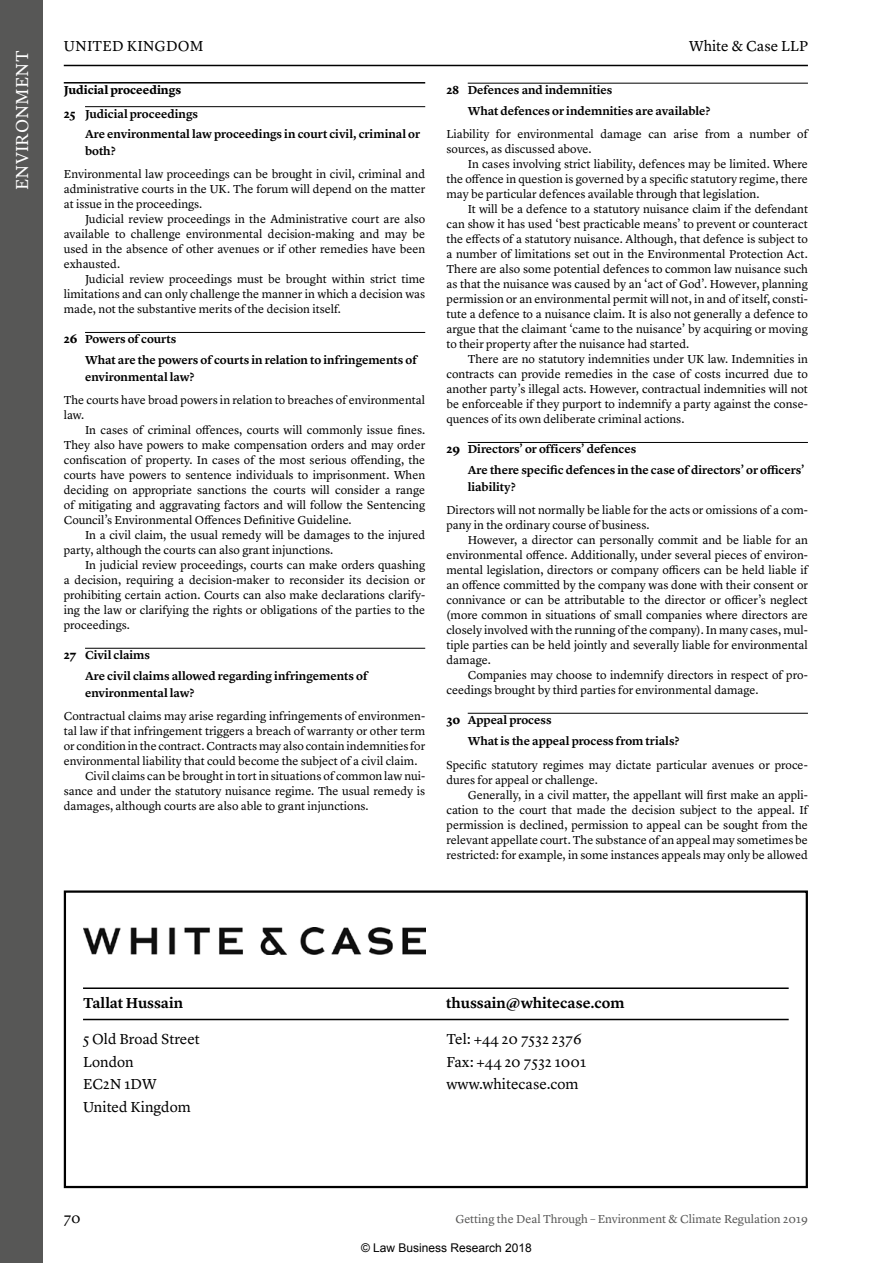
<style>
.page{position:relative;width:893px;height:1263px;background:#fff}
.page>*{position:absolute;margin:0;border:0;box-sizing:border-box;transform-origin:0 0}
.t1{font:18px "Lyon Text";letter-spacing:.015em;color:#fff}
.t2{font:15px/22.5px "Lyon Text";color:#000}
.t3{font:600 15px "Lyon Text";color:#000}
.t4{font:12px/15px "Lyon Text";color:#000;text-align:justify}
.t5{font:600 12px/20.7px "Lyon Text";color:#000}
.t6{font:12px "Lyon Text";color:#575756}
.t7{font:700 12px/23.5px "Lyon Text";color:#000}
.t8{font:12px "Arial";color:#000}
.s1{font-weight:600}
.s2{font-weight:700}
</style>
<div class="page">
<hr style="left:64px;top:65px;width:744px;height:1px;background:#000">
<div style="left:0;top:0;width:43px;height:1263px;background:#575756"></div>
<hr style="left:64px;top:82px;width:361px;height:2px;background:#000">
<hr style="left:85px;top:106px;width:340px;height:1px;background:#000">
<hr style="left:85px;top:332px;width:340px;height:1px;background:#000">
<hr style="left:85px;top:648px;width:340px;height:1px;background:#000">
<hr style="left:468px;top:83px;width:340px;height:1px;background:#000">
<hr style="left:468px;top:442px;width:340px;height:1px;background:#000">
<hr style="left:468px;top:713px;width:340px;height:1px;background:#000">
<hr style="left:83px;top:987px;width:706px;height:2px;background:#000">
<hr style="left:83px;top:1019px;width:706px;height:1px;background:#000">
<img style="left:83px;top:928px;width:342px;height:26px">
<div style="left:64px;top:890px;width:744px;height:298px;border:2px solid #000"></div>
<h1 class="t1" style="left:8px;top:190px;width:141px;rotate:-90deg">ENVIRONMENT</h1>
<p class="t2" style="left:64px;top:34px;width:141px">UNITED KINGDOM</p>
<p class="t2" style="left:689px;top:34px;width:120px">White &amp; Case LLP</p>
<p class="t7" style="left:64px;top:77px;width:136px">Judicial proceedings<br>25 <span class="s1">Judicial proceedings</span></p>
<p class="t5" style="left:85px;top:125px;width:337px;line-height:16.5px">Are environmental law proceedings in court civil, criminal or both?</p>
<p class="t4" style="left:64px;top:166px;width:363px">Environmental law proceedings can be brought in civil, criminal and administrative courts in the UK. The forum will depend on the matter at issue in the proceedings.</p>
<p class="t4" style="left:64px;top:211px;width:363px;text-indent:21px">Judicial review proceedings in the Administrative court are also available to challenge environmental decision-making and may be used in the absence of other avenues or if other remedies have been exhausted.</p>
<p class="t4" style="left:64px;top:271px;width:363px;text-indent:21px">Judicial review proceedings must be brought within strict time limitations and can only challenge the manner in which a decision was made, not the substantive merits of the decision itself.</p>
<p class="t5" style="left:85px;top:328px;width:333px;text-indent:-21px"><span class="s2">26</span> Powers of courts<br>What are the powers of courts in relation to infringements of</p>
<p class="t5" style="left:85px;top:365px;width:111px">environmental law?</p>
<p class="t4" style="left:64px;top:392px;width:363px">The courts have broad powers in relation to breaches of environmental law.</p>
<p class="t4" style="left:64px;top:422px;width:363px;text-indent:21px">In cases of criminal offences, courts will commonly issue fines.<br>They also have powers to make compensation orders and may order confiscation of property. In cases of the most serious offending, the courts have powers to sentence individuals to imprisonment. When deciding on appropriate sanctions the courts will consider a range of mitigating and aggravating factors and will follow the Sentencing Council’s Environmental Offences Definitive Guideline.</p>
<p class="t4" style="left:64px;top:527px;width:363px;text-indent:21px">In a civil claim, the usual remedy will be damages to the injured party, although the courts can also grant injunctions.</p>
<p class="t4" style="left:64px;top:557px;width:363px;text-indent:21px">In judicial review proceedings, courts can make orders quashing a decision, requiring a decision-maker to reconsider its decision or prohibiting certain action. Courts can also make declarations clarify&shy;ing the law or clarifying the rights or obligations of the parties to the proceedings.</p>
<p class="t5" style="left:85px;top:644px;width:284px;text-indent:-21px"><span class="s2">27</span> Civil claims<br>Are civil claims allowed regarding infringements of</p>
<p class="t5" style="left:85px;top:681px;width:111px">environmental law?</p>
<p class="t4" style="left:64px;top:707px;width:363px">Contractual claims may arise regarding infringements of environmen-</p>
<p class="t4" style="left:64px;top:722px;width:363px">tal law if that infringement triggers a breach of warranty or other term</p>
<p class="t4" style="left:64px;top:737px;width:363px">or condition in the contract. Contracts may also contain indemnities for</p>
<p class="t4" style="left:64px;top:752px;width:355px">environmental liability that could become the subject of a civil claim.</p>
<p class="t4" style="left:85px;top:767px;width:342px">Civil claims can be brought in tort in situations of common law nui-</p>
<p class="t4" style="left:64px;top:782px;width:363px">sance and under the statutory nuisance regime. The usual remedy is</p>
<p class="t4" style="left:64px;top:797px;width:306px">damages, although courts are also able to grant injunctions.</p>
<p class="t5" style="left:468px;top:79px;width:244px;text-indent:-21px"><span class="s2">28</span> Defences and indemnities<br>What defences or indemnities are available?</p>
<p class="t4" style="left:446px;top:126px;width:363px">Liability for environmental damage can arise from a number of sources, as discussed above.</p>
<p class="t4" style="left:446px;top:156px;width:363px;text-indent:21px">In cases involving strict liability, defences may be limited. Where the offence in question is governed by a specific statutory regime, there may be particular defences available through that legislation.</p>
<p class="t4" style="left:446px;top:201px;width:363px;text-indent:21px">It will be a defence to a statutory nuisance claim if the defendant can show it has used ‘best practicable means’ to prevent or counteract the effects of a statutory nuisance. Although, that defence is subject to a number of limitations set out in the Environmental Protection Act.<br>There are also some potential defences to common law nuisance such as that the nuisance was caused by an ‘act of God’. However, planning permission or an environmental permit will not, in and of itself, consti&shy;tute a defence to a nuisance claim. It is also not generally a defence to argue that the claimant ‘came to the nuisance’ by acquiring or moving to their property after the nuisance had started.</p>
<p class="t4" style="left:446px;top:351px;width:363px;text-indent:21px">There are no statutory indemnities under UK law. Indemnities in contracts can provide remedies in the case of costs incurred due to another party’s illegal acts. However, contractual indemnities will not be enforceable if they purport to indemnify a party against the conse&shy;quences of its own deliberate criminal actions.</p>
<p class="t5" style="left:468px;top:438px;width:338px;text-indent:-21px"><span class="s2">29</span> Directors’ or officers’ defences<br>Are there specific defences in the case of directors’ or officers’</p>
<p class="t5" style="left:468px;top:475px;width:49px">liability?</p>
<p class="t4" style="left:446px;top:502px;width:363px">Directors will not normally be liable for the acts or omissions of a com&shy;pany in the ordinary course of business.</p>
<p class="t4" style="left:446px;top:532px;width:363px;text-indent:21px">However, a director can personally commit and be liable for an environmental offence. Additionally, under several pieces of environ&shy;mental legislation, directors or company officers can be held liable if an offence committed by the company was done with their consent or connivance or can be attributable to the director or officer’s neglect (more common in situations of small companies where directors are closely involved with the running of the company). In many cases, mul&shy;tiple parties can be held jointly and severally liable for environmental damage.</p>
<p class="t4" style="left:446px;top:667px;width:363px;text-indent:21px">Companies may choose to indemnify directors in respect of pro&shy;ceedings brought by third parties for environmental damage.</p>
<p class="t5" style="left:468px;top:709px;width:213px;text-indent:-21px"><span class="s2">30</span> Appeal process<br>What is the appeal process from trials?</p>
<p class="t4" style="left:446px;top:756px;width:363px">Specific statutory regimes may dictate particular avenues or proce&shy;dures for appeal or challenge.</p>
<p class="t4" style="left:446px;top:786px;width:363px;text-indent:21px">Generally, in a civil matter, the appellant will first make an appli&shy;cation to the court that made the decision subject to the appeal. If permission is declined, permission to appeal can be sought from the relevant appellate court. The substance of an appeal may sometimes be restricted: for example, in some instances appeals may only be allowed</p>
<p class="t3" style="left:83px;top:991px;width:102px">Tallat Hussain</p>
<p class="t3" style="left:446px;top:991px;width:180px">thussain@whitecase.com</p>
<p class="t2" style="left:83px;top:1027px;width:118px">5 Old Broad Street<br>London<br>EC2N 1DW<br>United Kingdom</p>
<p class="t2" style="left:446px;top:1027px;width:141px">Tel: +44 20 7532 2376<br>Fax: +44 20 7532 1001 www.whitecase.com</p>
<p class="t2" style="left:64px;top:1206px;width:18px">70</p>
<p class="t6" style="left:455px;top:1210px;width:354px">Getting the Deal Through – Environment &amp; Climate Regulation 2019</p>
<p class="t8" style="left:361px;top:1240px;width:172px">© Law Business Research 2018</p>
</div>
